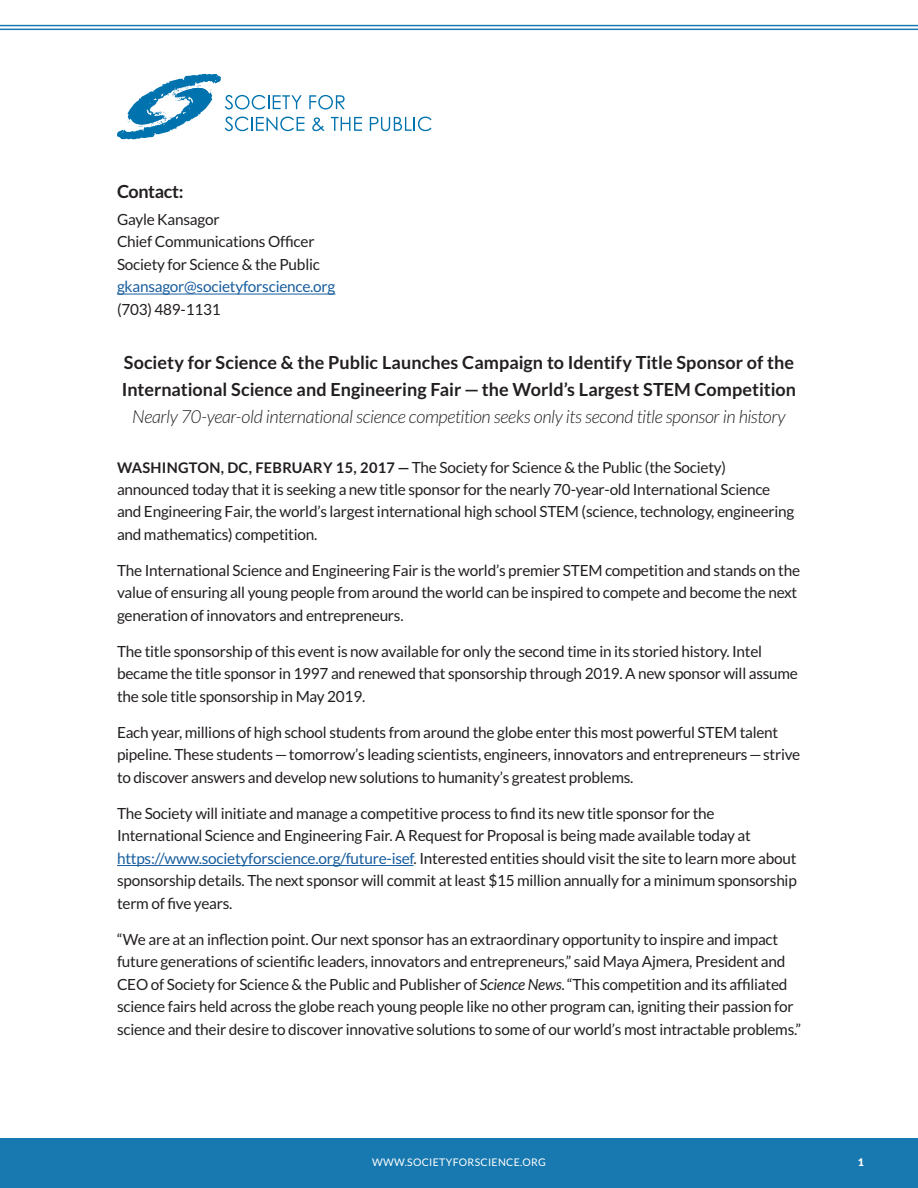
<style>
.page{position:relative;width:918px;height:1188px;background:#fff}
.page>*{position:absolute;margin:0;border:0;box-sizing:border-box;transform-origin:0 0}
.t1{font:700 18px/27px "Lato";color:#231f20}
.t2{font:italic 300 18px "Lato";letter-spacing:-.02em;color:#231f20}
.t3{font:700 18px "Lato";letter-spacing:-.02em;color:#231f20}
.t4{font:15.3px/22.5px "Lato";letter-spacing:-.015em;color:#231f20}
.t5{font:15.3px "Lato";letter-spacing:-.015em;color:#175d9e}
.t6{font:10.5px "Lato";letter-spacing:.03em;color:#fff}
.t7{font:900 10.5px "Lato";color:#fff}
.s1{font-weight:700;font-size:14.7px}
.s2{color:#175d9e}
.s3{font-style:italic}
</style>
<div class="page">
<div style="left:0;top:1138px;width:918px;height:50px;background:#1779b0"></div>
<hr style="left:0;top:25px;width:918px;height:1px;background:#1779b0">
<hr style="left:0;top:29px;width:918px;height:1px;background:#1779b0">
<hr style="left:117px;top:294px;width:218px;height:1px;background:#175d9e">
<hr style="left:117px;top:865px;width:297px;height:1px;background:#175d9e">
<svg style="left:117px;top:74px;width:245px;height:66px"></svg>
<svg style="left:370px;top:117px;width:62px;height:14px"></svg>
<p class="t3" style="left:117px;top:181px;width:68px">Contact:</p>
<p class="t4" style="left:117px;top:208px;width:204px">Gayle Kansagor<br>Chief Communications Officer<br>Society for Science &amp; the Public</p>
<p class="t5" style="left:117px;top:278px;width:220px">gkansagor@societyforscience.org</p>
<p class="t4" style="left:117px;top:298px;width:105px">(703) 489-1131</p>
<p class="t1" style="left:122px;top:349px;width:676px">Society for Science &amp; the Public Launches Campaign to Identify Title Sponsor of the<br>International Science and Engineering Fair — the World’s Largest STEM Competition</p>
<p class="t2" style="left:132px;top:407px;width:655px">Nearly 70-year-old international science competition seeks only its second title sponsor in history</p>
<p class="t4" style="left:117px;top:456px;width:679px"><span class="s1">WASHINGTON, DC, FEBRUARY 15, 2017 —</span>The Society for Science &amp; the Public (the Society) announced today that it is seeking a new title sponsor for the nearly 70-year-old International Science and Engineering Fair, the world’s largest international high school STEM (science, technology, engineering and mathematics) competition.</p>
<p class="t4" style="left:117px;top:559px;width:685px">The International Science and Engineering Fair is the world’s premier STEM competition and stands on the value of ensuring all young people from around the world can be inspired to compete and become the next generation of innovators and entrepreneurs.</p>
<p class="t4" style="left:117px;top:640px;width:683px">The title sponsorship of this event is now available for only the second time in its storied history. Intel became the title sponsor in 1997 and renewed that sponsorship through 2019. A new sponsor will assume the sole title sponsorship in May 2019.</p>
<p class="t4" style="left:117px;top:721px;width:685px">Each year, millions of high school students from around the globe enter this most powerful STEM talent pipeline. These students—tomorrow’s leading scientists, engineers, innovators and entrepreneurs—strive to discover answers and develop new solutions to humanity’s greatest problems.</p>
<p class="t4" style="left:117px;top:802px;width:681px">The Society will initiate and manage a competitive process to find its new title sponsor for the International Science and Engineering Fair. A Request for Proposal is being made available today at <span class="s2">https://www.societyforscience.org/future-isef</span>. Interested entities should visit the site to learn more about sponsorship details. The next sponsor will commit at least $15 million annually for a minimum sponsorship term of five years.</p>
<p class="t4" style="left:117px;top:928px;width:686px">“We are at an inflection point. Our next sponsor has an extraordinary opportunity to inspire and impact future generations of scientific leaders, innovators and entrepreneurs,” said Maya Ajmera, President and CEO of Society for Science &amp; the Public and Publisher of <span class="s3">Science News</span>. “This competition and its affiliated science fairs held across the globe reach young people like no other program can, igniting their passion for science and their desire to discover innovative solutions to some of our world’s most intractable problems.”</p>
<p class="t6" style="left:372px;top:1156px;width:175px">WWW.SOCIETYFORSCIENCE.ORG</p>
<p class="t7" style="left:858px;top:1156px;width:8px">1</p>
</div>
